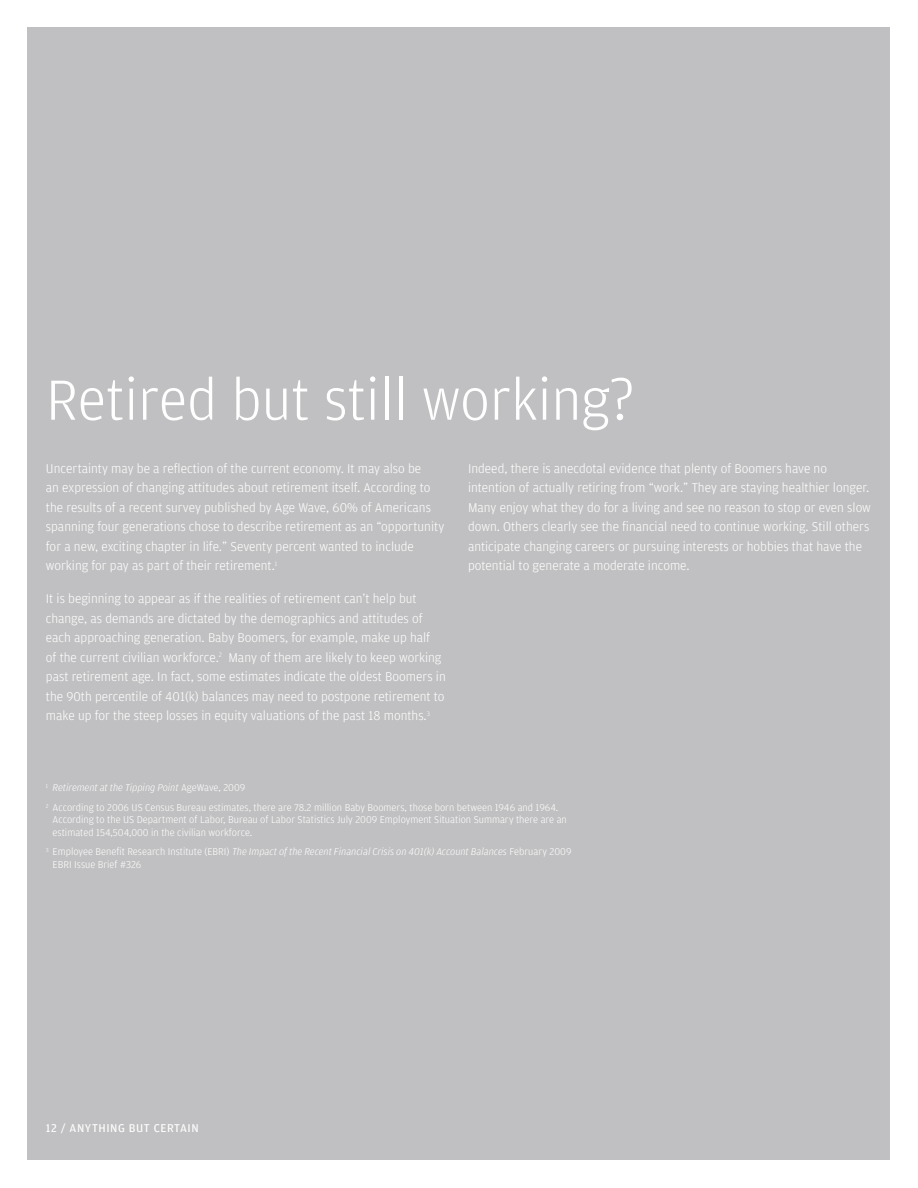
<style>
.page{position:relative;width:918px;height:1188px;background:#fff}
.page>*{position:absolute;margin:0;border:0;box-sizing:border-box;transform-origin:0 0}
.t1{font:300 60px "Amplitude";color:#fff}
.t2{font:300 13.5px/19.5px "Amplitude";color:#fff}
.t3{font:12px "Amplitude";letter-spacing:.05em;color:#fff}
.t4{font:300 10.5px/12.6px "Amplitude";color:#fff}
.s1{font-style:italic}
</style>
<div class="page">
<div style="left:28px;top:28px;width:862px;height:1132px;background:#c0bfc1"></div>
<h1 class="t1" style="left:46px;top:362px;width:591px">Retired but still working?</h1>
<p class="t2" style="left:46px;top:458px;width:400px">Uncertainty may be a reflection of the current economy. It may also be<br>an expression of changing attitudes about retirement itself. According to the results of a recent survey published by Age Wave, 60% of Americans spanning four generations chose to describe retirement as an “opportunity for a new, exciting chapter in life.” Seventy percent wanted to include working for pay as part of their retirement.<sup>1</sup></p>
<p class="t2" style="left:46px;top:589px;width:401px">It is beginning to appear as if the realities of retirement can’t help but change, as demands are dictated by the demographics and attitudes of each approaching generation. Baby Boomers, for example, make up half<br>of the current civilian workforce.<sup>2</sup> Many of them are likely to keep working past retirement age. In fact, some estimates indicate the oldest Boomers in the 90th percentile of 401(k) balances may need to postpone retirement to make up for the steep losses in equity valuations of the past 18 months.<sup>3</sup></p>
<p class="t2" style="left:468px;top:458px;width:404px">Indeed, there is anecdotal evidence that plenty of Boomers have no intention of actually retiring from “work.” They are staying healthier longer.<br>Many enjoy what they do for a living and see no reason to stop or even slow down. Others clearly see the financial need to continue working. Still others anticipate changing careers or pursuing interests or hobbies that have the potential to generate a moderate income.</p>
<p class="t4" style="left:46px;top:778px;width:514px;line-height:19.4px"><sup>1</sup> <span class="s1">Retirement at the Tipping Point</span> AgeWave, 2009<br><sup>2</sup> According to 2006 US Census Bureau estimates, there are 78.2 million Baby Boomers, those born between 1946 and 1964.</p>
<p class="t4" style="left:53px;top:813px;width:516px">According to the US Department of Labor, Bureau of Labor Statistics July 2009 Employment Situation Summary there are an estimated 154,504,000 in the civilian workforce.</p>
<p class="t4" style="left:53px;top:845px;width:520px;text-indent:-7px"><sup>3</sup> Employee Benefit Research Institute (EBRI) <span class="s1">The Impact of the Recent Financial Crisis on 401(k) Account Balances</span> February 2009<br>EBRI Issue Brief #326</p>
<p class="t3" style="left:46px;top:1120px;width:154px">12 / ANYTHING BUT CERTAIN</p>
</div>
